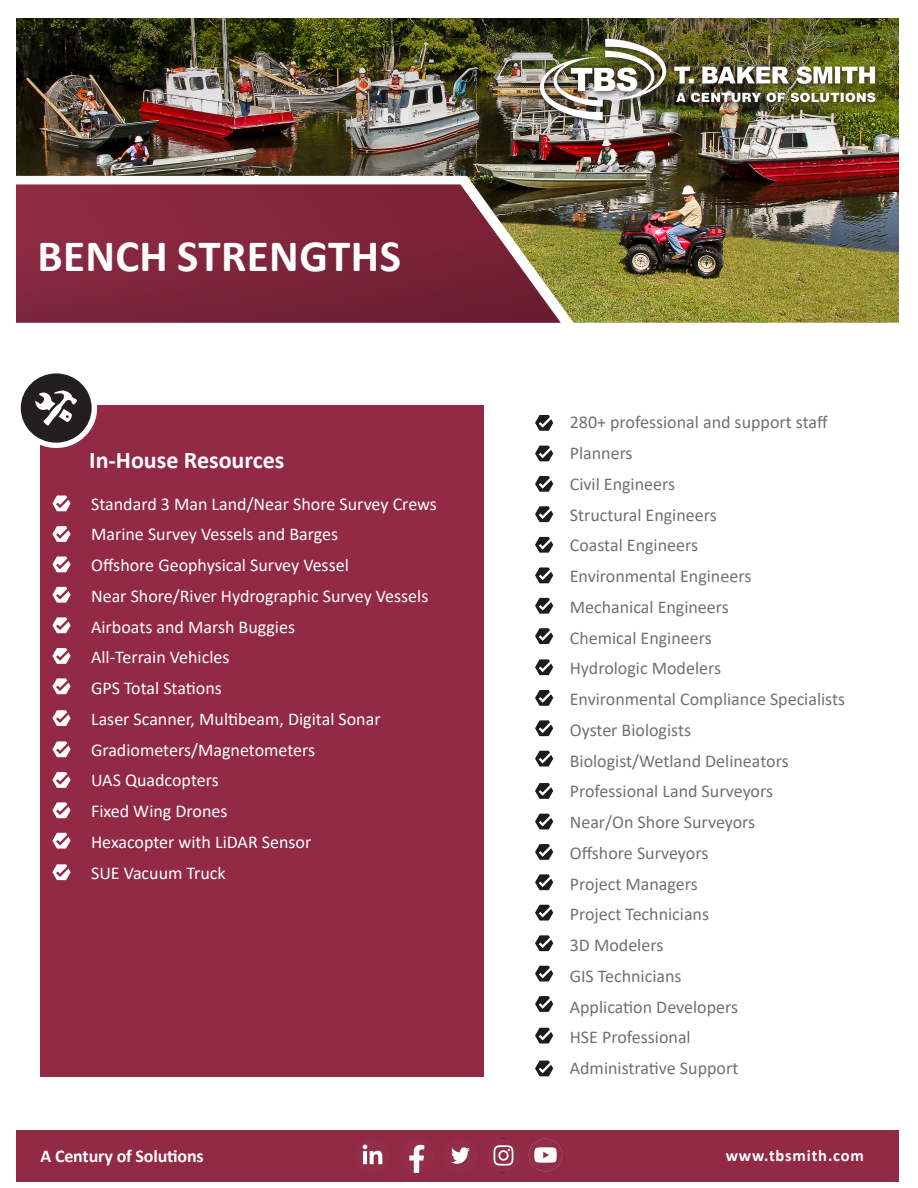
<style>
.page{position:relative;width:918px;height:1188px;background:#fff}
.page>*{position:absolute;margin:0;border:0;box-sizing:border-box;transform-origin:0 0}
.t1{font:700 45px "Calibri";letter-spacing:.01em;color:#fff}
.Paragraph_Style_12{font:700 24px "Calibri";color:#fff}
.t2{font:18px "Calibri";color:#717074}
.t3{font:18px "Calibri";color:#fff}
.t4{font:700 18px "Calibri";letter-spacing:-.01em;color:#fff}
.t5{font:700 16.5px "Calibri";letter-spacing:.05em;color:#fff}
</style>
<div class="page">
<div style="left:0;top:1130px;width:918px;height:52px;background:#922a46"></div>
<div style="left:40px;top:405px;width:444px;height:671px;background:#922a46"></div>
<div style="left:15px;top:368px;width:82px;height:80px;background:#fff;border-radius:50%"></div>
<div style="left:21px;top:373px;width:71px;height:70px;background:#231f20;border-radius:50%"></div>
<svg style="left:35px;top:390px;width:42px;height:36px"></svg>
<svg style="left:535px;top:446px;width:18px;height:15px"></svg>
<svg style="left:535px;top:476px;width:18px;height:16px"></svg>
<svg style="left:535px;top:506px;width:18px;height:16px"></svg>
<svg style="left:535px;top:415px;width:18px;height:16px"></svg>
<svg style="left:535px;top:568px;width:18px;height:15px"></svg>
<svg style="left:535px;top:598px;width:18px;height:16px"></svg>
<svg style="left:535px;top:628px;width:18px;height:16px"></svg>
<svg style="left:535px;top:537px;width:18px;height:16px"></svg>
<svg style="left:535px;top:690px;width:18px;height:16px"></svg>
<svg style="left:535px;top:720px;width:18px;height:16px"></svg>
<svg style="left:535px;top:751px;width:18px;height:16px"></svg>
<svg style="left:535px;top:659px;width:18px;height:16px"></svg>
<svg style="left:535px;top:814px;width:18px;height:15px"></svg>
<svg style="left:535px;top:844px;width:18px;height:16px"></svg>
<svg style="left:535px;top:874px;width:18px;height:16px"></svg>
<svg style="left:535px;top:783px;width:18px;height:16px"></svg>
<svg style="left:535px;top:935px;width:18px;height:16px"></svg>
<svg style="left:535px;top:966px;width:18px;height:16px"></svg>
<svg style="left:535px;top:996px;width:18px;height:16px"></svg>
<svg style="left:535px;top:905px;width:18px;height:16px"></svg>
<svg style="left:535px;top:1028px;width:18px;height:16px"></svg>
<svg style="left:52px;top:526px;width:19px;height:16px"></svg>
<svg style="left:52px;top:557px;width:19px;height:15px"></svg>
<svg style="left:52px;top:587px;width:19px;height:16px"></svg>
<svg style="left:52px;top:496px;width:19px;height:15px"></svg>
<svg style="left:52px;top:648px;width:19px;height:16px"></svg>
<svg style="left:52px;top:678px;width:19px;height:16px"></svg>
<svg style="left:52px;top:710px;width:19px;height:16px"></svg>
<svg style="left:52px;top:617px;width:19px;height:16px"></svg>
<svg style="left:52px;top:772px;width:19px;height:16px"></svg>
<svg style="left:52px;top:802px;width:19px;height:16px"></svg>
<svg style="left:52px;top:833px;width:19px;height:16px"></svg>
<svg style="left:52px;top:741px;width:19px;height:16px"></svg>
<img style="left:362px;top:1144px;width:21px;height:21px">
<img style="left:409px;top:1144px;width:16px;height:28px">
<img style="left:451px;top:1147px;width:19px;height:17px">
<img style="left:493px;top:1145px;width:21px;height:21px">
<img style="left:528px;top:1139px;width:34px;height:33px">
<svg style="left:52px;top:864px;width:19px;height:16px"></svg>
<img style="left:561px;top:191px;width:338px;height:132px">
<img style="left:16px;top:18px;width:883px;height:173px">
<svg style="left:16px;top:184px;width:545px;height:139px;background:#7f2e3e"></svg>
<div style="left:536px;top:35px;width:346px;height:92px;background:#231f20;opacity:.75"></div>
<img style="left:535px;top:35px;width:345px;height:88px">
<div style="left:0;top:0;width:15px;height:1188px;background:#fff"></div>
<div style="left:900px;top:0;width:18px;height:1188px;background:#fff"></div>
<svg style="left:535px;top:1061px;width:18px;height:15px"></svg>
<p class="t1" style="left:37px;top:224px;width:365px">BENCH STRENGTHS</p>
<p class="Paragraph_Style_12" style="left:89px;top:443px;width:197px">In-House Resources</p>
<p class="t3" style="left:91px;top:491px;width:347px">Standard 3 Man Land/Near Shore Survey Crews</p>
<p class="t3" style="left:91px;top:522px;width:249px">Marine Survey Vessels and Barges</p>
<p class="t3" style="left:91px;top:553px;width:259px">Offshore Geophysical Survey Vessel</p>
<p class="t3" style="left:91px;top:583px;width:339px">Near Shore/River Hydrographic Survey Vessels</p>
<p class="t3" style="left:91px;top:614px;width:206px">Airboats and Marsh Buggies</p>
<p class="t3" style="left:91px;top:645px;width:140px">All-Terrain Vehicles</p>
<p class="t3" style="left:91px;top:676px;width:132px">GPS Total Stations</p>
<p class="t3" style="left:91px;top:706px;width:291px">Laser Scanner, Multibeam, Digital Sonar</p>
<p class="t3" style="left:91px;top:737px;width:226px">Gradiometers/Magnetometers</p>
<p class="t3" style="left:91px;top:768px;width:129px">UAS Quadcopters</p>
<p class="t3" style="left:91px;top:799px;width:138px">Fixed Wing Drones</p>
<p class="t3" style="left:91px;top:829px;width:222px">Hexacopter with LiDAR Sensor</p>
<p class="t3" style="left:91px;top:860px;width:136px">SUE Vacuum Truck</p>
<p class="t2" style="left:570px;top:410px;width:260px">280+ professional and support staff</p>
<p class="t2" style="left:570px;top:441px;width:64px">Planners</p>
<p class="t2" style="left:570px;top:471px;width:107px">Civil Engineers</p>
<p class="t2" style="left:570px;top:502px;width:149px">Structural Engineers</p>
<p class="t2" style="left:570px;top:533px;width:130px">Coastal Engineers</p>
<p class="t2" style="left:570px;top:564px;width:183px">Environmental Engineers</p>
<p class="t2" style="left:570px;top:594px;width:161px">Mechanical Engineers</p>
<p class="t2" style="left:570px;top:625px;width:144px">Chemical Engineers</p>
<p class="t2" style="left:570px;top:656px;width:153px">Hydrologic Modelers</p>
<p class="t2" style="left:570px;top:687px;width:277px">Environmental Compliance Specialists</p>
<p class="t2" style="left:570px;top:717px;width:123px">Oyster Biologists</p>
<p class="t2" style="left:570px;top:748px;width:220px">Biologist/Wetland Delineators</p>
<p class="t2" style="left:570px;top:779px;width:205px">Professional Land Surveyors</p>
<p class="t2" style="left:570px;top:810px;width:187px">Near/On Shore Surveyors</p>
<p class="t2" style="left:570px;top:840px;width:140px">Offshore Surveyors</p>
<p class="t2" style="left:570px;top:871px;width:130px">Project Managers</p>
<p class="t2" style="left:570px;top:902px;width:141px">Project Technicians</p>
<p class="t2" style="left:570px;top:933px;width:95px">3D Modelers</p>
<p class="t2" style="left:570px;top:963px;width:113px">GIS Technicians</p>
<p class="t2" style="left:570px;top:994px;width:170px">Application Developers</p>
<p class="t2" style="left:570px;top:1025px;width:123px">HSE Professional</p>
<p class="t2" style="left:570px;top:1056px;width:170px">Administrative Support</p>
<p class="t4" style="left:40px;top:1143px;width:165px">A Century of Solutions</p>
<p class="t5" style="left:726px;top:1144px;width:140px">www.tbsmith.com</p>
</div>
